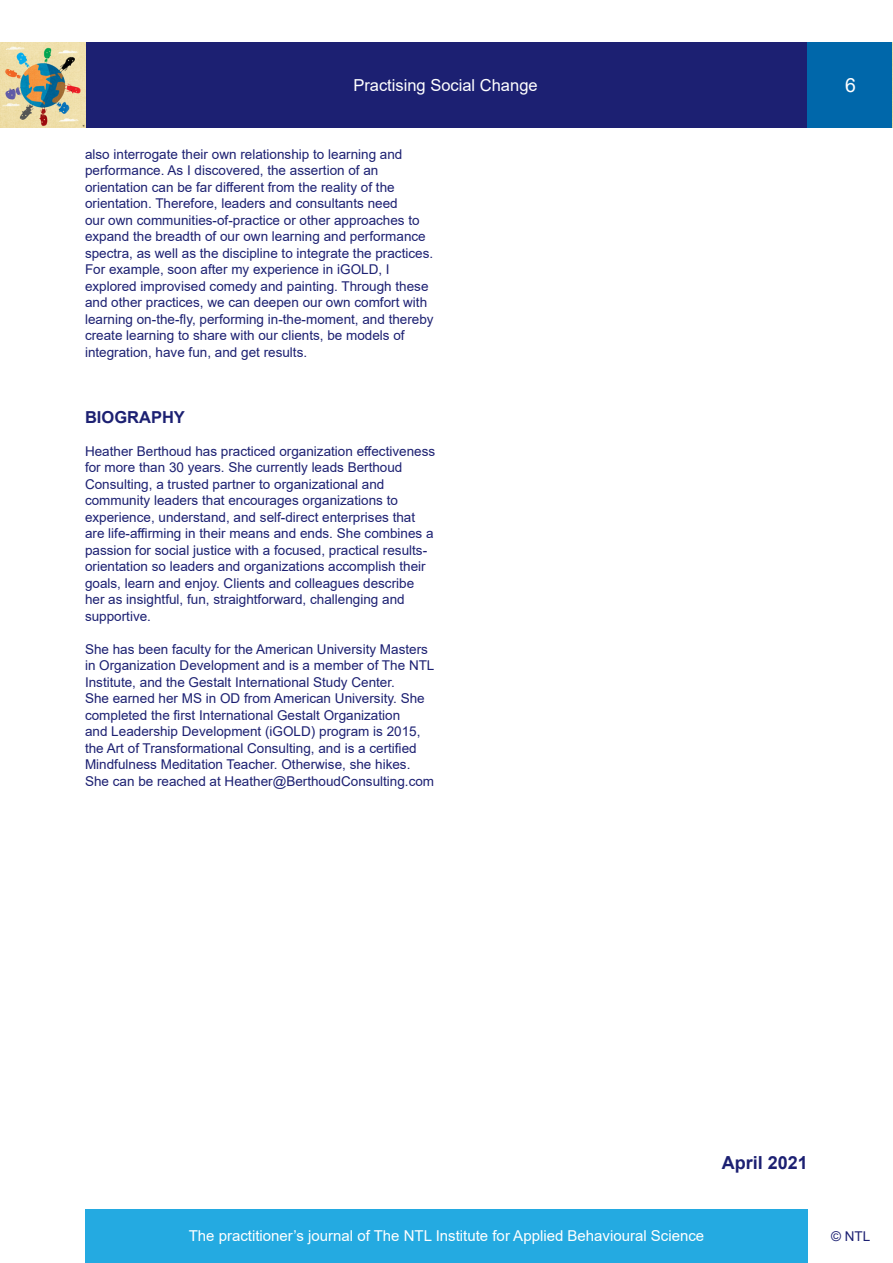
<style>
.page{position:relative;width:893px;height:1263px;background:#fff}
.page>*{position:absolute;margin:0;border:0;box-sizing:border-box;transform-origin:0 0}
.t1{font:19.5px "Arial";color:#fff}
.REFERENCES{font:700 18px "Arial";color:#1c2072}
.t2{font:16.5px "Arial";color:#fff}
.REFERENCES-2{font:700 16.5px "Arial";color:#1c2072}
.t3{font:15px "Arial";color:#fff}
.REFERENCES-3{font:13.5px/16.5px "Arial";color:#1c2072}
</style>
<div class="page">
<div style="left:85px;top:43px;width:723px;height:85px;background:#1c2072"></div>
<div style="left:808px;top:43px;width:85px;height:85px;background:#0067aa"></div>
<img style="left:0;top:43px;width:85px;height:85px">
<div style="left:85px;top:1209px;width:723px;height:54px;background:#24aae1"></div>
<img style="left:892px;top:43px;width:1px;height:85px">
<p class="t2" style="left:353px;top:74px;width:186px">Practising Social Change</p>
<p class="REFERENCES-3" style="left:85px;top:146px;width:350px">also interrogate their own relationship to learning and performance. As I discovered, the assertion of an orientation can be far different from the reality of the orientation. Therefore, leaders and consultants need<br>our own communities-of-practice or other approaches to expand the breadth of our own learning and performance spectra, as well as the discipline to integrate the practices.<br>For example, soon after my experience in iGOLD, I explored improvised comedy and painting. Through these and other practices, we can deepen our own comfort with learning on-the-fly, performing in-the-moment, and thereby create learning to share with our clients, be models of integration, have fun, and get results.</p>
<p class="REFERENCES-2" style="left:85px;top:405px;width:101px">BIOGRAPHY</p>
<p class="REFERENCES-3" style="left:85px;top:443px;width:352px">Heather Berthoud has practiced organization effectiveness for more than 30 years. She currently leads Berthoud Consulting, a trusted partner to organizational and community leaders that encourages organizations to experience, understand, and self-direct enterprises that are life-affirming in their means and ends. She combines a passion for social justice with a focused, practical results&shy;orientation so leaders and organizations accomplish their goals, learn and enjoy. Clients and colleagues describe her as insightful, fun, straightforward, challenging and supportive.</p>
<p class="REFERENCES-3" style="left:85px;top:641px;width:351px">She has been faculty for the American University Masters in Organization Development and is a member of The NTL<br>Institute, and the Gestalt International Study Center.</p>
<p class="REFERENCES-3" style="left:85px;top:690px;width:351px">She earned her MS in OD from American University. She completed the first International Gestalt Organization<br>and Leadership Development (iGOLD) program is 2015, the Art of Transformational Consulting, and is a certified Mindfulness Meditation Teacher. Otherwise, she hikes.<br>She can be reached at Heather@BerthoudConsulting.com</p>
<h1 class="t1" style="left:845px;top:72px;width:12px">6</h1>
<p class="REFERENCES" style="left:722px;top:1149px;width:88px">April 2021</p>
<p class="t3" style="left:189px;top:1226px;width:517px">The practitioner’s journal of The NTL Institute for Applied Behavioural Science</p>
<p class="REFERENCES-3" style="left:831px;top:1228px;width:41px">© NTL</p>
</div>
